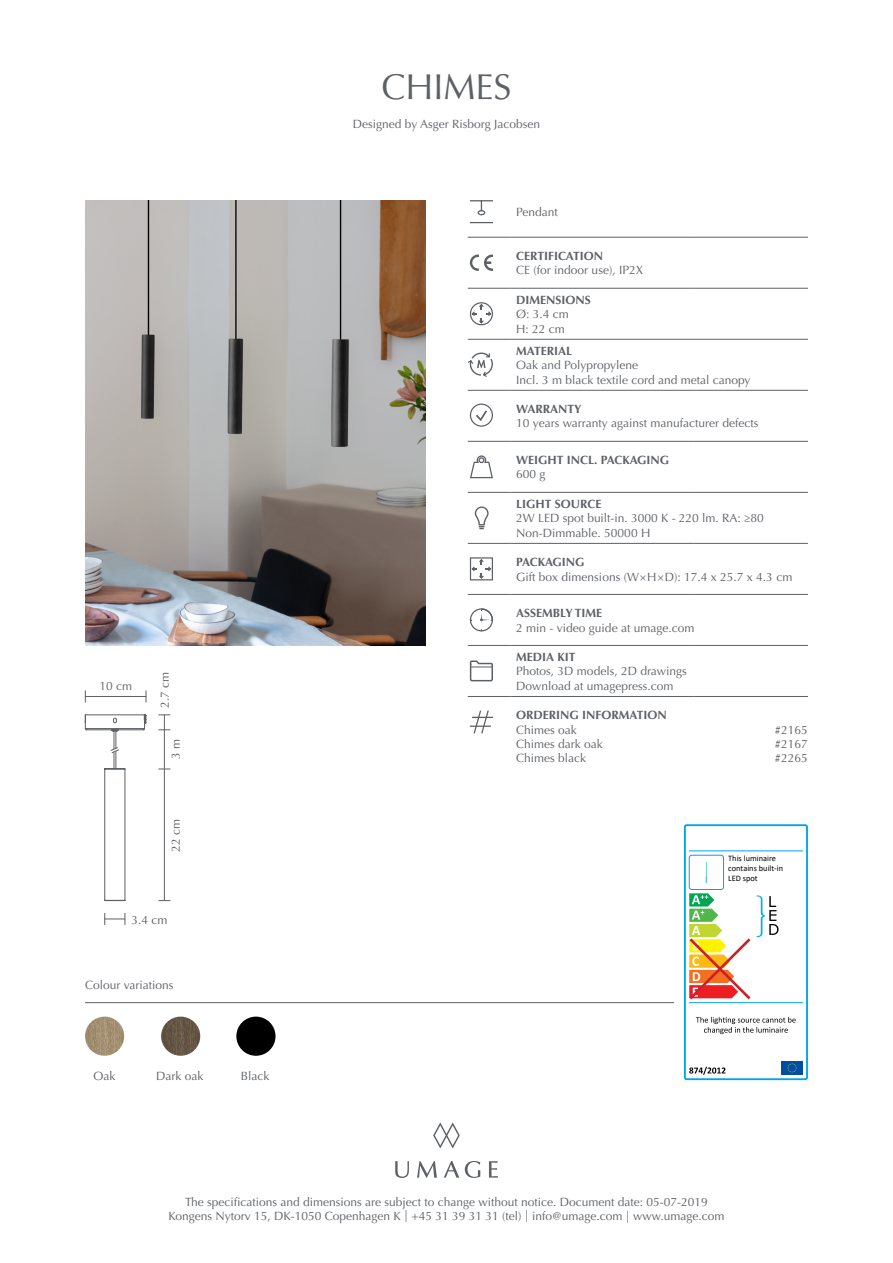
<style>
.page{position:relative;width:893px;height:1263px;background:#fff}
.page>*{position:absolute;margin:0;border:0;box-sizing:border-box;transform-origin:0 0}
.t1{font:36px "Optima LT Std";color:#5d6065}
.t2{font:12px/14.4px "Optima LT Std";color:#5d6065}
.t3{font:700 12px "Optima LT Std";color:#5d6065}
.t4{font:8.4px/10.1px "Calibri";color:#000}
</style>
<div class="page">
<svg style="left:489px;top:1161px;width:9px;height:16px"></svg>
<svg style="left:433px;top:1123px;width:27px;height:25px"></svg>
<svg style="left:395px;top:1161px;width:14px;height:17px"></svg>
<svg style="left:417px;top:1161px;width:20px;height:16px"></svg>
<svg style="left:444px;top:1161px;width:15px;height:16px"></svg>
<svg style="left:465px;top:1161px;width:15px;height:17px"></svg>
<img style="left:85px;top:200px;width:340px;height:446px">
<hr style="left:468px;top:237px;width:42px;height:1px;background:#5d6065">
<hr style="left:510px;top:237px;width:183px;height:1px;background:#5d6065">
<hr style="left:693px;top:237px;width:115px;height:1px;background:#5d6065">
<hr style="left:468px;top:288px;width:42px;height:1px;background:#5d6065">
<hr style="left:510px;top:288px;width:183px;height:1px;background:#5d6065">
<hr style="left:693px;top:288px;width:115px;height:1px;background:#5d6065">
<hr style="left:468px;top:339px;width:42px;height:1px;background:#5d6065">
<hr style="left:510px;top:339px;width:183px;height:1px;background:#5d6065">
<hr style="left:693px;top:339px;width:115px;height:1px;background:#5d6065">
<hr style="left:468px;top:390px;width:42px;height:1px;background:#5d6065">
<hr style="left:510px;top:390px;width:183px;height:1px;background:#5d6065">
<hr style="left:693px;top:390px;width:115px;height:1px;background:#5d6065">
<hr style="left:468px;top:441px;width:42px;height:1px;background:#5d6065">
<hr style="left:510px;top:441px;width:183px;height:1px;background:#5d6065">
<hr style="left:693px;top:441px;width:115px;height:1px;background:#5d6065">
<hr style="left:468px;top:492px;width:42px;height:1px;background:#5d6065">
<hr style="left:510px;top:492px;width:183px;height:1px;background:#5d6065">
<hr style="left:693px;top:492px;width:115px;height:1px;background:#5d6065">
<hr style="left:468px;top:543px;width:42px;height:1px;background:#5d6065">
<hr style="left:510px;top:543px;width:183px;height:1px;background:#5d6065">
<hr style="left:693px;top:543px;width:115px;height:1px;background:#5d6065">
<hr style="left:468px;top:594px;width:42px;height:1px;background:#5d6065">
<hr style="left:510px;top:594px;width:183px;height:1px;background:#5d6065">
<hr style="left:693px;top:594px;width:115px;height:1px;background:#5d6065">
<hr style="left:468px;top:645px;width:42px;height:1px;background:#5d6065">
<hr style="left:510px;top:645px;width:183px;height:1px;background:#5d6065">
<hr style="left:693px;top:645px;width:115px;height:1px;background:#5d6065">
<hr style="left:468px;top:696px;width:42px;height:1px;background:#5d6065">
<hr style="left:510px;top:696px;width:183px;height:1px;background:#5d6065">
<hr style="left:693px;top:696px;width:115px;height:1px;background:#5d6065">
<svg style="left:470px;top:222px;width:23px;height:1px"></svg>
<svg style="left:470px;top:200px;width:23px;height:15px"></svg>
<svg style="left:470px;top:254px;width:23px;height:17px"></svg>
<svg style="left:470px;top:302px;width:23px;height:23px"></svg>
<svg style="left:468px;top:353px;width:25px;height:24px"></svg>
<svg style="left:470px;top:404px;width:23px;height:23px"></svg>
<svg style="left:470px;top:455px;width:23px;height:24px"></svg>
<svg style="left:475px;top:506px;width:14px;height:23px"></svg>
<svg style="left:470px;top:557px;width:23px;height:23px"></svg>
<svg style="left:470px;top:608px;width:23px;height:23px"></svg>
<svg style="left:469px;top:660px;width:24px;height:22px"></svg>
<svg style="left:472px;top:710px;width:21px;height:24px"></svg>
<hr style="left:470px;top:725px;width:21px;height:2px;background:#5d6065">
<hr style="left:85px;top:1002px;width:589px;height:1px;background:#5d6065">
<img style="left:85px;top:1016px;width:39px;height:40px;border-radius:20px">
<img style="left:161px;top:1016px;width:39px;height:40px;border-radius:20px">
<svg style="left:104px;top:913px;width:22px;height:12px"></svg>
<svg style="left:146px;top:690px;width:1px;height:12px"></svg>
<hr style="left:85px;top:696px;width:61px;height:1px;background:#5d6065">
<hr style="left:164px;top:729px;width:1px;height:40px;background:#5d6065">
<hr style="left:164px;top:769px;width:1px;height:132px;background:#5d6065">
<svg style="left:158px;top:714px;width:12px;height:16px"></svg>
<svg style="left:85px;top:714px;width:62px;height:187px"></svg>
<svg style="left:684px;top:824px;width:124px;height:256px"></svg>
<div style="left:236px;top:1016px;width:39px;height:40px;background:#000;border-radius:50%"></div>
<p class="t2" style="left:99px;top:679px;width:34px">10 cm</p>
<p class="t2" style="left:158px;top:708px;width:38px;rotate:-90deg">2.7 cm</p>
<p class="t2" style="left:169px;top:759px;width:22px;rotate:-90deg">3 m</p>
<p class="t2" style="left:169px;top:851px;width:34px;rotate:-90deg">22 cm</p>
<p class="t2" style="left:132px;top:913px;width:38px">3.4 cm</p>
<p class="t2" style="left:85px;top:978px;width:90px">Colour variations</p>
<p class="t2" style="left:94px;top:1069px;width:23px">Oak</p>
<p class="t2" style="left:156px;top:1069px;width:49px">Dark oak</p>
<p class="t2" style="left:241px;top:1069px;width:30px">Black</p>
<h1 class="t1" style="left:381px;top:66px;width:132px">CHIMES</h1>
<p class="t2" style="left:353px;top:117px;width:189px">Designed by Asger Risborg Jacobsen</p>
<p class="t2" style="left:516px;top:205px;width:43px">Pendant</p>
<p class="t3" style="left:516px;top:249px;width:88px">CERTIFICATION</p>
<p class="t2" style="left:516px;top:263px;width:128px">CE (for indoor use), IP2X</p>
<p class="t3" style="left:516px;top:293px;width:76px">DIMENSIONS</p>
<p class="t2" style="left:516px;top:307px;width:54px">Ø: 3.4 cm<br>H: 22 cm</p>
<p class="t3" style="left:516px;top:344px;width:58px">MATERIAL</p>
<p class="t2" style="left:516px;top:358px;width:236px">Oak and Polypropylene<br>Incl. 3 m black textile cord and metal canopy</p>
<p class="t3" style="left:516px;top:402px;width:67px">WARRANTY</p>
<p class="t2" style="left:516px;top:416px;width:244px">10 years warranty against manufacturer defects</p>
<p class="t3" style="left:516px;top:453px;width:154px">WEIGHT INCL. PACKAGING</p>
<p class="t2" style="left:516px;top:467px;width:31px">600 g</p>
<p class="t3" style="left:516px;top:497px;width:87px">LIGHT SOURCE</p>
<p class="t2" style="left:516px;top:511px;width:249px">2W LED spot built-in. 3000 K - 220 lm. RA: ≥80<br>Non-Dimmable. 50000 H</p>
<p class="t3" style="left:516px;top:555px;width:70px">PACKAGING</p>
<p class="t2" style="left:516px;top:569px;width:278px">Gift box dimensions (W×H×D): 17.4 x 25.7 x 4.3 cm</p>
<p class="t3" style="left:516px;top:606px;width:88px">ASSEMBLY TIME</p>
<p class="t2" style="left:516px;top:620px;width:180px">2 min - video guide at umage.com</p>
<p class="t3" style="left:516px;top:650px;width:61px">MEDIA KIT</p>
<p class="t2" style="left:516px;top:664px;width:172px">Photos, 3D models, 2D drawings<br>Download at umagepress.com</p>
<p class="t3" style="left:516px;top:708px;width:152px">ORDERING INFORMATION</p>
<p class="t2" style="left:516px;top:722px;width:88px">Chimes oak<br>Chimes dark oak<br>Chimes black</p>
<p class="t2" style="left:775px;top:722px;width:35px;text-align:justify">#2165 #2167 #2265</p>
<p class="t4" style="left:728px;top:853px;width:56px">This luminaire contains built-in<br>LED spot</p>
<p class="t2" style="left:169px;top:1195px;width:557px;text-align:center">The specifications and dimensions are subject to change without notice. Document date: 05-07-2019<br>Kongens Nytorv 15, DK-1050 Copenhagen K | +45 31 39 31 31 (tel) | info@umage.com | www.umage.com</p>
</div>
